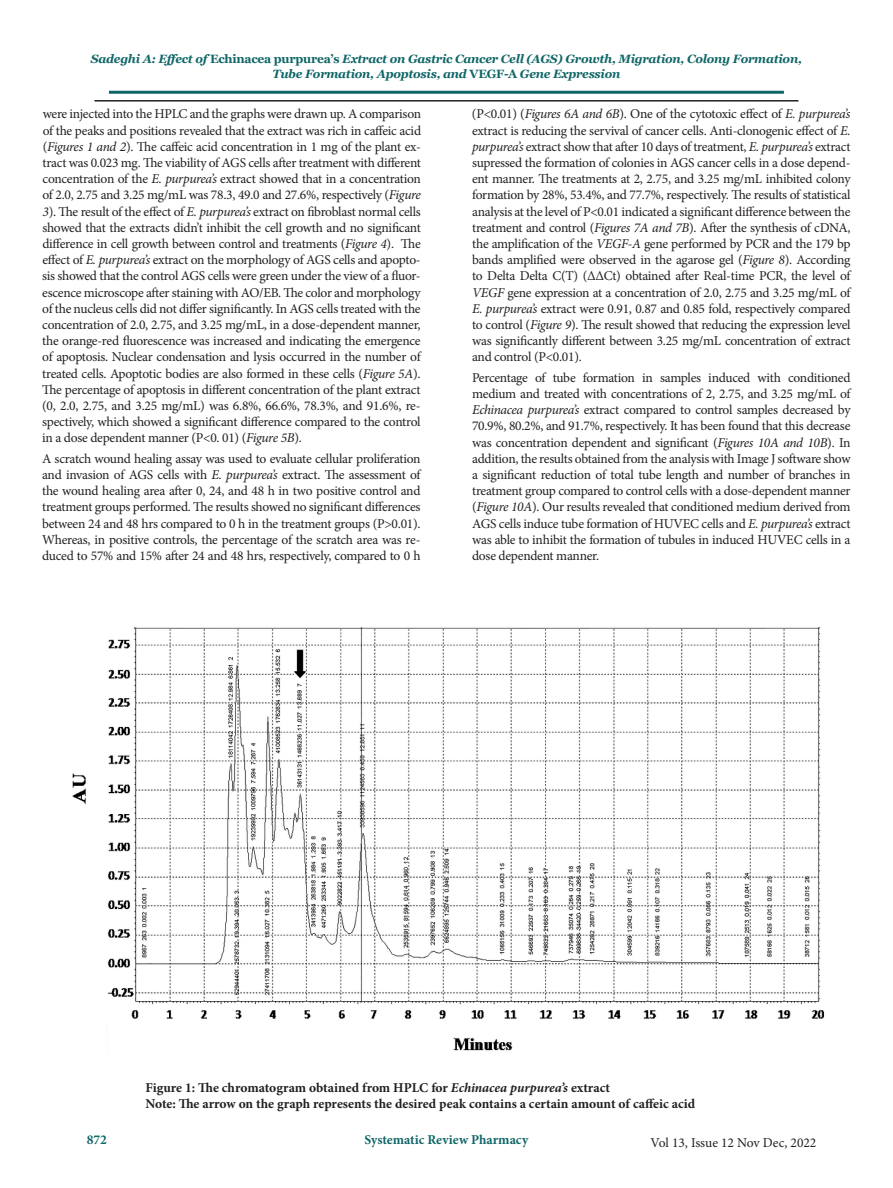
<style>
.page{position:relative;width:893px;height:1188px;background:#fff}
.page>*{position:absolute;margin:0;border:0;box-sizing:border-box;transform-origin:0 0}
.t1{font:13.5px/16.2px "Minion Pro";letter-spacing:-.02em;color:#231f20;text-align:justify}
.t2{font:700 13.5px/16.2px "Minion Pro";color:#231f20}
.t3{font:700 13.5px "Minion Pro";color:#106667}
.t4{font:13.5px "Minion Pro";color:#231f20}
.t5{font:italic 700 12px/14.4px "Georgia";letter-spacing:-.02em;color:#106667;text-align:center}
.s1{font-style:normal}
.s2{font-style:italic}
</style>
<div class="page">
<hr style="left:109px;top:91px;width:675px;height:3px;background:#106667">
<hr style="left:94px;top:100px;width:704px;height:2px;background:#231f20">
<img style="left:72px;top:627px;width:752px;height:424px">
<p class="t5" style="left:91px;top:52px;width:713px">Sadeghi A: Effect of <span class="s1">Echinacea purpurea’s</span> Extract on Gastric Cancer Cell (AGS) Growth, Migration, Colony Formation,<br>Tube Formation, Apoptosis, and <span class="s1">VEGF-A</span> Gene Expression</p>
<p class="t1" style="left:472px;top:106px;width:380px">(P&lt;0.01) (<span class="s2">Figures 6A and 6B</span>). One of the cytotoxic effect of <span class="s2">E. purpurea’s </span>extract is reducing the servival of cancer cells. Anti-clonogenic effect of <span class="s2">E. purpurea’s</span> extract show that after 10 days of treatment, <span class="s2">E. purpurea’s</span> extract supressed the formation of colonies in AGS cancer cells in a dose depend&shy;ent manner. The treatments at 2, 2.75, and 3.25 mg/mL inhibited colony formation by 28%, 53.4%, and 77.7%, respectively. The results of statistical analysis at the level of P&lt;0.01 indicated a significant difference between the treatment and control (<span class="s2">Figures 7A and 7B</span>). After the synthesis of cDNA, the amplification of the <span class="s2">VEGF-A</span> gene performed by PCR and the 179 bp bands amplified were observed in the agarose gel (<span class="s2">Figure 8</span>). According to Delta Delta C(T) (ΔΔCt) obtained after Real-time PCR, the level of <span class="s2">VEGF</span> gene expression at a concentration of 2.0, 2.75 and 3.25 mg/mL of <span class="s2">E. purpurea’s</span> extract were 0.91, 0.87 and 0.85 fold, respectively compared to control (<span class="s2">Figure 9</span>). The result showed that reducing the expression level was significantly different between 3.25 mg/mL concentration of extract and control (P&lt;0.01).</p>
<p class="t1" style="left:472px;top:369px;width:380px">Percentage of tube formation in samples induced with conditioned medium and treated with concentrations of 2, 2.75, and 3.25 mg/mL of <span class="s2">Echinacea purpurea’s</span> extract compared to control samples decreased by 70.9%, 80.2%, and 91.7%, respectively. It has been found that this decrease was concentration dependent and significant (<span class="s2">Figures 10A and 10B</span>). In addition, the results obtained from the analysis with Image J software show a significant reduction of total tube length and number of branches in treatment group compared to control cells with a dose-dependent manner (<span class="s2">Figure 10A</span>). Our results revealed that conditioned medium derived from AGS cells induce tube formation of HUVEC cells and <span class="s2">E. purpurea’s</span> extract was able to inhibit the formation of tubules in induced HUVEC cells in a dose dependent manner.</p>
<p class="t1" style="left:42px;top:106px;width:380px">were injected into the HPLC and the graphs were drawn up. A comparison of the peaks and positions revealed that the extract was rich in caffeic acid (<span class="s2">Figures 1 and 2</span>). The caffeic acid concentration in 1 mg of the plant ex&shy;tract was 0.023 mg. The viability of AGS cells after treatment with different concentration of the <span class="s2">E. purpurea’s</span> extract showed that in a concentration of 2.0, 2.75 and 3.25 mg/mL was 78.3, 49.0 and 27.6%, respectively (<span class="s2">Figure 3</span>). The result of the effect of <span class="s2">E. purpurea’s</span> extract on fibroblast normal cells showed that the extracts didn’t inhibit the cell growth and no significant difference in cell growth between control and treatments (<span class="s2">Figure 4</span>). The effect of <span class="s2">E. purpurea’s</span> extract on the morphology of AGS cells and apopto&shy;sis showed that the control AGS cells were green under the view of a fluor&shy;escence microscope after staining with AO/EB. The color and morphology of the nucleus cells did not differ significantly. In AGS cells treated with the concentration of 2.0, 2.75, and 3.25 mg/mL, in a dose-dependent manner, the orange-red fluorescence was increased and indicating the emergence of apoptosis. Nuclear condensation and lysis occurred in the number of treated cells. Apoptotic bodies are also formed in these cells (<span class="s2">Figure 5A</span>).<br>The percentage of apoptosis in different concentration of the plant extract (0, 2.0, 2.75, and 3.25 mg/mL) was 6.8%, 66.6%, 78.3%, and 91.6%, re&shy;spectively, which showed a significant difference compared to the control in a dose dependent manner (P&lt;0. 01) (<span class="s2">Figure 5B</span>).</p>
<p class="t1" style="left:42px;top:451px;width:380px">A scratch wound healing assay was used to evaluate cellular proliferation and invasion of AGS cells with <span class="s2">E. purpurea’s</span> extract. The assessment of the wound healing area after 0, 24, and 48 h in two positive control and treatment groups performed. The results showed no significant differences between 24 and 48 hrs compared to 0 h in the treatment groups (P&gt;0.01).<br>Whereas, in positive controls, the percentage of the scratch area was re&shy;duced to 57% and 15% after 24 and 48 hrs, respectively, compared to 0 h</p>
<p class="t2" style="left:145px;top:1079px;width:551px">Figure 1: The chromatogram obtained from HPLC for <span class="s2">Echinacea purpurea’s</span> extract<br>Note: The arrow on the graph represents the desired peak contains a certain amount of caffeic acid</p>
<p class="t4" style="left:651px;top:1134px;width:167px">Vol 13, Issue 12 Nov Dec, 2022</p>
<p class="t3" style="left:87px;top:1130px;width:22px">872</p>
<p class="t3" style="left:365px;top:1130px;width:165px">Systematic Review Pharmacy</p>
</div>
